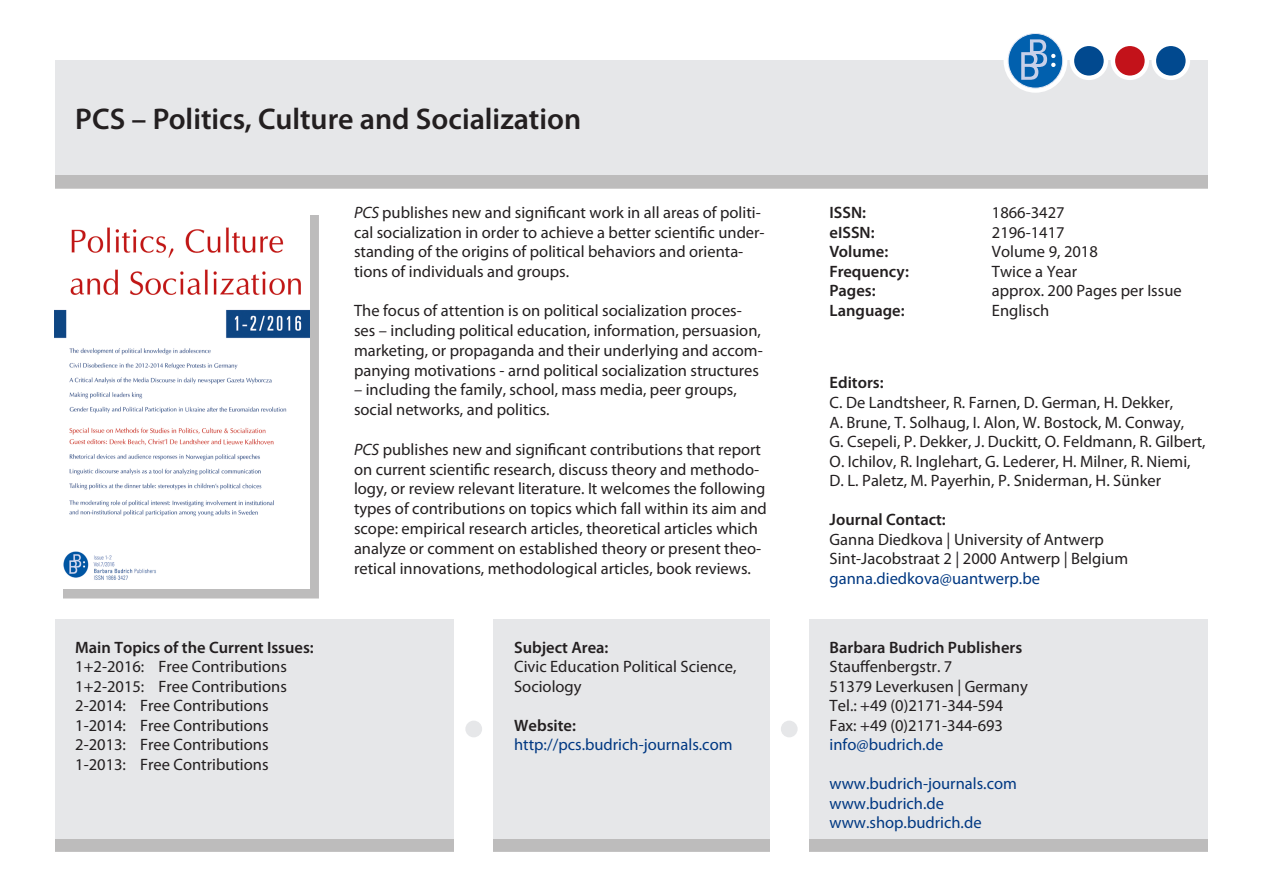
<style>
.page{position:relative;width:1263px;height:893px;background:#fff}
.page>*{position:absolute;margin:0;border:0;box-sizing:border-box;transform-origin:0 0}
.bibliografie{font:600 30px "Myriad Pro";color:#231f20}
.t1{font:16.5px/19.8px "Myriad Pro";color:#231f20}
.fließtext{font:600 16.5px "Myriad Pro";color:#231f20}
.t2{font:16.5px "Myriad Pro";color:#003882}
.s1{font-style:italic}
</style>
<div class="page">
<div style="left:0;top:73px;width:1263px;height:115px;background:#bdbcbc"></div>
<div style="left:0;top:60px;width:1263px;height:115px;background:#e6e7e9"></div>
<svg style="left:1113px;top:44px;width:34px;height:34px"></svg>
<div style="left:1110px;top:42px;width:39px;height:38px;border:4px solid #fff;border-radius:50%"></div>
<svg style="left:1072px;top:44px;width:34px;height:34px"></svg>
<div style="left:1070px;top:42px;width:38px;height:38px;border:4px solid #fff;border-radius:50%"></div>
<div style="left:54px;top:632px;width:1155px;height:220px;background:#bdbcbc"></div>
<div style="left:54px;top:619px;width:1155px;height:220px;background:#e6e7e9"></div>
<svg style="left:1154px;top:44px;width:34px;height:34px"></svg>
<div style="left:1151px;top:42px;width:39px;height:38px;border:4px solid #fff;border-radius:50%"></div>
<div style="left:770px;top:589px;width:38px;height:304px;background:#fff"></div>
<div style="left:455px;top:589px;width:38px;height:304px;background:#fff"></div>
<div style="left:0;top:0;width:54px;height:893px;background:#fff"></div>
<div style="left:1003px;top:29px;width:64px;height:64px;background:#fff;border-radius:50%"></div>
<div style="left:1209px;top:0;width:54px;height:893px;background:#fff"></div>
<div style="left:1008px;top:33px;width:55px;height:55px;background:#0160ae;border-radius:50%"></div>
<div style="left:1008px;top:33px;width:55px;height:55px;border:1px solid #e0e6f3;border-radius:50%"></div>
<svg style="left:1021px;top:39px;width:34px;height:41px"></svg>
<div style="left:63px;top:215px;width:255px;height:383px;background:#231f20;opacity:.3"></div>
<img style="left:54px;top:215px;width:255px;height:374px">
<div style="left:465px;top:721px;width:17px;height:16px;background:#e6e7e9;border-radius:50%"></div>
<div style="left:781px;top:721px;width:17px;height:16px;background:#e6e7e9;border-radius:50%"></div>
<p class="bibliografie" style="left:75px;top:100px;width:507px">PCS – Politics, Culture and Socialization</p>
<p class="fließtext" style="left:75px;top:637px;width:240px">Main Topics of the Current Issues:</p>
<p class="t1" style="left:75px;top:656px;width:213px">1+2-2016: Free Contributions</p>
<p class="t1" style="left:75px;top:676px;width:213px">1+2-2015: Free Contributions</p>
<p class="t1" style="left:75px;top:695px;width:195px">2-2014: Free Contributions</p>
<p class="t1" style="left:75px;top:715px;width:195px">1-2014: Free Contributions</p>
<p class="t1" style="left:75px;top:734px;width:195px">2-2013: Free Contributions</p>
<p class="t1" style="left:75px;top:754px;width:195px">1-2013: Free Contributions</p>
<p class="t1" style="left:354px;top:203px;width:412px"><span class="s1">PCS</span> publishes new and significant work in all areas of politi&shy;cal socialization in order to achieve a better scientific under&shy;standing of the origins of political behaviors and orienta&shy;tions of individuals and groups.</p>
<p class="t1" style="left:354px;top:300px;width:410px">The focus of attention is on political socialization proces&shy;ses – including political education, information, persuasion, marketing, or propaganda and their underlying and accom&shy;panying motivations - arnd political socialization structures</p>
<p class="t1" style="left:354px;top:380px;width:384px">– including the family, school, mass media, peer groups, social networks, and politics.</p>
<p class="t1" style="left:354px;top:439px;width:414px"><span class="s1">PCS</span> publishes new and significant contributions that report on current scientific research, discuss theory and methodo&shy;logy, or review relevant literature. It welcomes the following types of contributions on topics which fall within its aim and scope: empirical research articles, theoretical articles which analyze or comment on established theory or present theo&shy;retical innovations, methodological articles, book reviews.</p>
<p class="fließtext" style="left:514px;top:637px;width:96px">Subject Area:</p>
<p class="t1" style="left:514px;top:656px;width:224px">Civic Education Political Science,</p>
<p class="t1" style="left:514px;top:676px;width:69px">Sociology</p>
<p class="fließtext" style="left:514px;top:715px;width:63px">Website:</p>
<p class="t2" style="left:514px;top:734px;width:220px">http://pcs.budrich-journals.com</p>
<p class="fließtext" style="left:830px;top:202px;width:38px">ISSN:</p>
<p class="fließtext" style="left:830px;top:222px;width:47px">eISSN:</p>
<p class="fließtext" style="left:830px;top:241px;width:60px">Volume:</p>
<p class="fließtext" style="left:830px;top:261px;width:81px">Frequency:</p>
<p class="fließtext" style="left:830px;top:280px;width:48px">Pages:</p>
<p class="fließtext" style="left:830px;top:300px;width:77px">Language:</p>
<p class="t1" style="left:992px;top:203px;width:74px">1866-3427</p>
<p class="t1" style="left:992px;top:222px;width:74px">2196-1417</p>
<p class="t1" style="left:992px;top:242px;width:108px">Volume 9, 2018</p>
<p class="t1" style="left:992px;top:261px;width:87px">Twice a Year</p>
<p class="t1" style="left:992px;top:281px;width:191px">approx. 200 Pages per Issue</p>
<p class="t1" style="left:992px;top:300px;width:59px">Englisch</p>
<p class="fließtext" style="left:830px;top:372px;width:56px">Editors:</p>
<p class="t1" style="left:830px;top:392px;width:345px">C. De Landtsheer, R. Farnen, D. German, H. Dekker,</p>
<p class="t1" style="left:830px;top:412px;width:356px">A. Brune, T. Solhaug, I. Alon, W. Bostock, M. Conway,</p>
<p class="t1" style="left:830px;top:431px;width:378px">G. Csepeli, P. Dekker, J. Duckitt, O. Feldmann, R. Gilbert,<br>O. Ichilov, R. Inglehart, G. Lederer, H. Milner, R. Niemi,</p>
<p class="t1" style="left:830px;top:470px;width:333px">D. L. Paletz, M. Payerhin, P. Sniderman, H. Sünker</p>
<p class="fließtext" style="left:830px;top:509px;width:118px">Journal Contact:</p>
<p class="t1" style="left:830px;top:529px;width:276px">Ganna Diedkova | University of Antwerp</p>
<p class="t1" style="left:830px;top:548px;width:300px">Sint-Jacobstraat 2 | 2000 Antwerp | Belgium</p>
<p class="t2" style="left:830px;top:568px;width:212px">ganna.diedkova@uantwerp.be</p>
<p class="fließtext" style="left:830px;top:637px;width:194px">Barbara Budrich Publishers</p>
<p class="t1" style="left:830px;top:656px;width:124px">Stauffenbergstr. 7</p>
<p class="t1" style="left:830px;top:676px;width:200px">51379 Leverkusen | Germany</p>
<p class="t1" style="left:830px;top:695px;width:175px">Tel.: +49 (0)2171-344-594</p>
<p class="t1" style="left:830px;top:715px;width:175px">Fax: +49 (0)2171-344-693</p>
<p class="t2" style="left:830px;top:734px;width:115px">info@budrich.de</p>
<p class="t2" style="left:830px;top:773px;width:189px">www.budrich-journals.com</p>
<p class="t2" style="left:830px;top:793px;width:116px">www.budrich.de</p>
<p class="t2" style="left:830px;top:812px;width:153px">www.shop.budrich.de</p>
</div>
